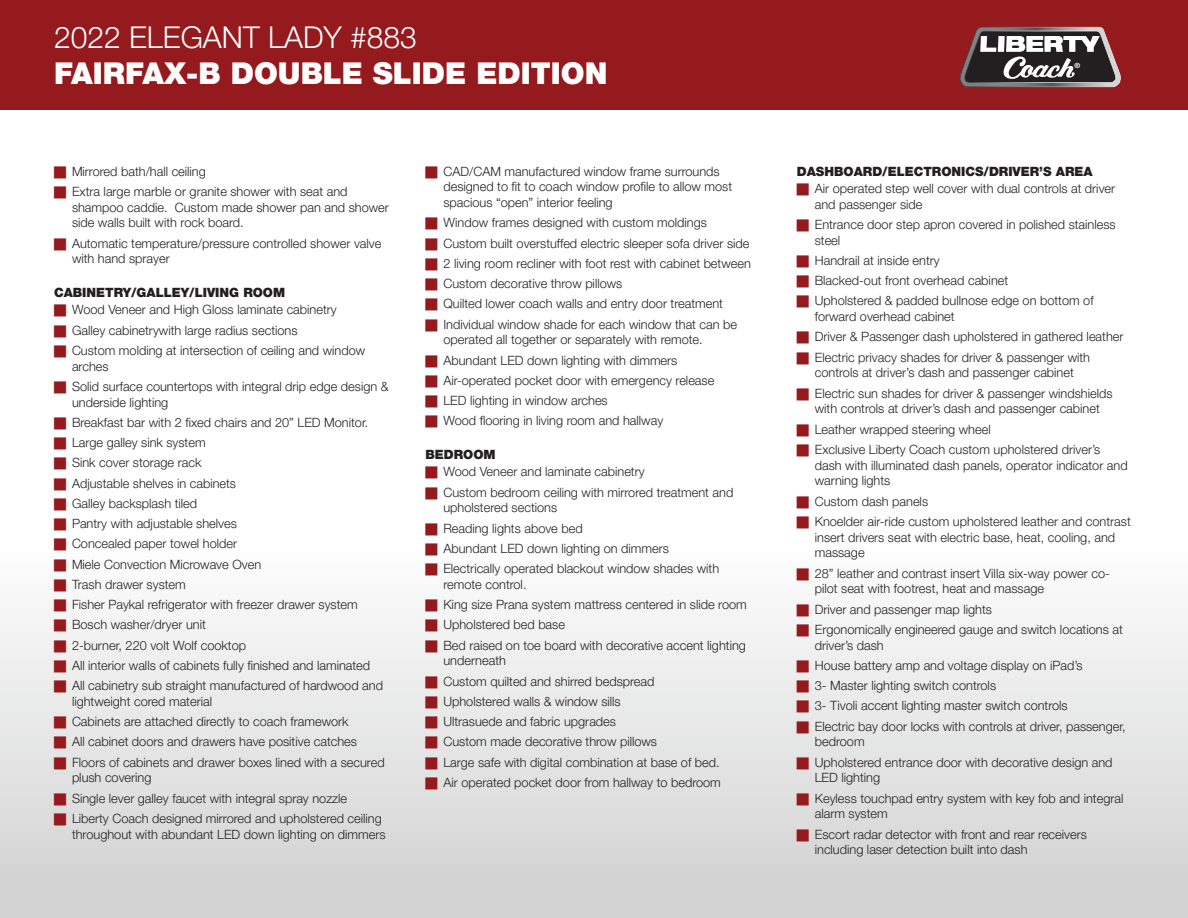
<style>
.page{position:relative;width:1188px;height:918px;background:#fff}
.page>*{position:absolute;margin:0;border:0;box-sizing:border-box;transform-origin:0 0}
.t1{font:900 30px "Helvetica Neue LT Pro";color:#fff}
.t2{font:300 30px "Helvetica Neue LT Pro";color:#fff}
.t3{font:300 12.75px/15.8px "Helvetica Neue LT Pro";color:#231f20}
.Categories{font:900 12.75px "Helvetica Neue LT Pro";color:#231f20}
.t4{font:700 7.2px "Helvetica Neue";color:#fff}
</style>
<div class="page">
<div style="left:0;top:0;width:1188px;height:110px;background:#951a1d"></div>
<svg style="left:960px;top:27px;width:161px;height:60px;background:#6f6162"></svg>
<div style="left:0;top:553px;width:1188px;height:365px;background:linear-gradient(to bottom,#fcfdfd,#d1d0d1)"></div>
<svg style="left:54px;top:559px;width:12px;height:12px"></svg>
<svg style="left:54px;top:579px;width:12px;height:12px"></svg>
<svg style="left:54px;top:599px;width:12px;height:12px"></svg>
<svg style="left:54px;top:620px;width:12px;height:12px"></svg>
<svg style="left:54px;top:640px;width:12px;height:12px"></svg>
<svg style="left:54px;top:660px;width:12px;height:12px"></svg>
<svg style="left:54px;top:680px;width:12px;height:12px"></svg>
<svg style="left:54px;top:716px;width:12px;height:12px"></svg>
<svg style="left:54px;top:737px;width:12px;height:12px"></svg>
<svg style="left:54px;top:757px;width:12px;height:12px"></svg>
<svg style="left:54px;top:793px;width:12px;height:12px"></svg>
<svg style="left:54px;top:813px;width:12px;height:12px"></svg>
<svg style="left:425px;top:553px;width:12px;height:2px"></svg>
<svg style="left:425px;top:563px;width:12px;height:12px"></svg>
<svg style="left:425px;top:599px;width:12px;height:12px"></svg>
<svg style="left:425px;top:620px;width:12px;height:12px"></svg>
<svg style="left:425px;top:640px;width:12px;height:12px"></svg>
<svg style="left:425px;top:676px;width:12px;height:12px"></svg>
<svg style="left:425px;top:696px;width:12px;height:12px"></svg>
<svg style="left:425px;top:716px;width:12px;height:12px"></svg>
<svg style="left:425px;top:737px;width:12px;height:12px"></svg>
<svg style="left:425px;top:757px;width:12px;height:12px"></svg>
<svg style="left:425px;top:777px;width:12px;height:12px"></svg>
<svg style="left:797px;top:568px;width:12px;height:12px"></svg>
<svg style="left:797px;top:604px;width:12px;height:12px"></svg>
<svg style="left:797px;top:624px;width:12px;height:12px"></svg>
<svg style="left:797px;top:660px;width:12px;height:12px"></svg>
<svg style="left:797px;top:680px;width:12px;height:12px"></svg>
<svg style="left:797px;top:701px;width:12px;height:12px"></svg>
<svg style="left:797px;top:721px;width:12px;height:12px"></svg>
<svg style="left:797px;top:757px;width:12px;height:12px"></svg>
<svg style="left:797px;top:793px;width:12px;height:12px"></svg>
<svg style="left:797px;top:829px;width:12px;height:12px"></svg>
<h1 class="t2" style="left:54px;top:19px;width:364px">2022 ELEGANT LADY #883</h1>
<h1 class="t1" style="left:54px;top:55px;width:555px">FAIRFAX-B DOUBLE SLIDE EDITION</h1>
<p class="t4" style="left:1075px;top:61px;width:7px">®</p>
<p class="t3" style="left:72px;top:163px;width:135px">Mirrored bath/hall ceiling</p>
<p class="t3" style="left:72px;top:183px;width:318px">Extra large marble or granite shower with seat and shampoo caddie. Custom made shower pan and shower side walls built with rock board.</p>
<p class="t3" style="left:72px;top:235px;width:311px">Automatic temperature/pressure controlled shower valve with hand sprayer</p>
<p class="Categories" style="left:54px;top:285px;width:233px">CABINETRY/GALLEY/LIVING ROOM</p>
<p class="t3" style="left:72px;top:302px;width:266px">Wood Veneer and High Gloss laminate cabinetry</p>
<p class="t3" style="left:72px;top:322px;width:227px">Galley cabinetrywith large radius sections</p>
<p class="t3" style="left:72px;top:342px;width:295px">Custom molding at intersection of ceiling and window arches</p>
<p class="t3" style="left:72px;top:378px;width:318px">Solid surface countertops with integral drip edge design &amp; underside lighting</p>
<p class="t3" style="left:72px;top:414px;width:298px">Breakfast bar with 2 fixed chairs and 20” LED Monitor.</p>
<p class="t3" style="left:72px;top:434px;width:135px">Large galley sink system</p>
<p class="t3" style="left:72px;top:455px;width:131px">Sink cover storage rack</p>
<p class="t3" style="left:72px;top:475px;width:166px">Adjustable shelves in cabinets</p>
<p class="t3" style="left:72px;top:495px;width:127px">Galley backsplash tiled</p>
<p class="t3" style="left:72px;top:515px;width:166px">Pantry with adjustable shelves</p>
<p class="t3" style="left:72px;top:536px;width:167px">Concealed paper towel holder</p>
<p class="t3" style="left:72px;top:556px;width:191px">Miele Convection Microwave Oven</p>
<p class="t3" style="left:72px;top:576px;width:115px">Trash drawer system</p>
<p class="t3" style="left:72px;top:596px;width:287px">Fisher Paykal refrigerator with freezer drawer system</p>
<p class="t3" style="left:72px;top:617px;width:135px">Bosch washer/dryer unit</p>
<p class="t3" style="left:72px;top:637px;width:176px">2-burner, 220 volt Wolf cooktop</p>
<p class="t3" style="left:72px;top:657px;width:300px">All interior walls of cabinets fully finished and laminated</p>
<p class="t3" style="left:72px;top:677px;width:313px">All cabinetry sub straight manufactured of hardwood and lightweight cored material</p>
<p class="t3" style="left:72px;top:713px;width:278px">Cabinets are attached directly to coach framework</p>
<p class="t3" style="left:72px;top:734px;width:287px">All cabinet doors and drawers have positive catches</p>
<p class="t3" style="left:72px;top:754px;width:314px">Floors of cabinets and drawer boxes lined with a secured plush covering</p>
<p class="t3" style="left:72px;top:790px;width:277px">Single lever galley faucet with integral spray nozzle</p>
<p class="t3" style="left:72px;top:810px;width:315px">Liberty Coach designed mirrored and upholstered ceiling throughout with abundant LED down lighting on dimmers</p>
<p class="t3" style="left:443px;top:163px;width:290px">CAD/CAM manufactured window frame surrounds designed to fit to coach window profile to allow most spacious “open” interior feeling</p>
<p class="t3" style="left:443px;top:215px;width:265px">Window frames designed with custom moldings</p>
<p class="t3" style="left:443px;top:235px;width:308px">Custom built overstuffed electric sleeper sofa driver side</p>
<p class="t3" style="left:443px;top:255px;width:309px">2 living room recliner with foot rest with cabinet between</p>
<p class="t3" style="left:443px;top:275px;width:181px">Custom decorative throw pillows</p>
<p class="t3" style="left:443px;top:296px;width:281px">Quilted lower coach walls and entry door treatment</p>
<p class="t3" style="left:443px;top:316px;width:295px">Individual window shade for each window that can be operated all together or separately with remote.</p>
<p class="t3" style="left:443px;top:352px;width:236px">Abundant LED down lighting with dimmers</p>
<p class="t3" style="left:443px;top:372px;width:272px">Air-operated pocket door with emergency release</p>
<p class="t3" style="left:443px;top:392px;width:166px">LED lighting in window arches</p>
<p class="t3" style="left:443px;top:413px;width:221px">Wood flooring in living room and hallway</p>
<p class="Categories" style="left:425px;top:447px;width:72px">BEDROOM</p>
<p class="t3" style="left:443px;top:464px;width:203px">Wood Veneer and laminate cabinetry</p>
<p class="t3" style="left:443px;top:484px;width:292px">Custom bedroom ceiling with mirrored treatment and upholstered sections</p>
<p class="t3" style="left:443px;top:520px;width:141px">Reading lights above bed</p>
<p class="t3" style="left:443px;top:540px;width:227px">Abundant LED down lighting on dimmers</p>
<p class="t3" style="left:443px;top:560px;width:277px">Electrically operated blackout window shades with remote control.</p>
<p class="t3" style="left:443px;top:596px;width:305px">King size Prana system mattress centered in slide room</p>
<p class="t3" style="left:443px;top:617px;width:123px">Upholstered bed base</p>
<p class="t3" style="left:443px;top:637px;width:304px">Bed raised on toe board with decorative accent lighting underneath</p>
<p class="t3" style="left:443px;top:673px;width:213px">Custom quilted and shirred bedspread</p>
<p class="t3" style="left:443px;top:693px;width:179px">Upholstered walls &amp; window sills</p>
<p class="t3" style="left:443px;top:713px;width:174px">Ultrasuede and fabric upgrades</p>
<p class="t3" style="left:443px;top:734px;width:215px">Custom made decorative throw pillows</p>
<p class="t3" style="left:443px;top:754px;width:278px">Large safe with digital combination at base of bed.</p>
<p class="t3" style="left:443px;top:774px;width:279px">Air operated pocket door from hallway to bedroom</p>
<p class="Categories" style="left:797px;top:163px;width:297px">DASHBOARD/ELECTRONICS/DRIVER’S AREA</p>
<p class="t3" style="left:815px;top:180px;width:302px">Air operated step well cover with dual controls at driver and passenger side</p>
<p class="t3" style="left:815px;top:216px;width:302px">Entrance door step apron covered in polished stainless steel</p>
<p class="t3" style="left:815px;top:252px;width:126px">Handrail at inside entry</p>
<p class="t3" style="left:815px;top:272px;width:195px">Blacked-out front overhead cabinet</p>
<p class="t3" style="left:815px;top:293px;width:280px">Upholstered &amp; padded bullnose edge on bottom of forward overhead cabinet</p>
<p class="t3" style="left:815px;top:329px;width:310px">Driver &amp; Passenger dash upholstered in gathered leather</p>
<p class="t3" style="left:815px;top:349px;width:277px">Electric privacy shades for driver &amp; passenger with controls at driver’s dash and passenger cabinet</p>
<p class="t3" style="left:815px;top:385px;width:299px">Electric sun shades for driver &amp; passenger windshields with controls at driver’s dash and passenger cabinet</p>
<p class="t3" style="left:815px;top:421px;width:177px">Leather wrapped steering wheel</p>
<p class="t3" style="left:815px;top:441px;width:314px">Exclusive Liberty Coach custom upholstered driver’s dash with illuminated dash panels, operator indicator and warning lights</p>
<p class="t3" style="left:815px;top:493px;width:115px">Custom dash panels</p>
<p class="t3" style="left:815px;top:513px;width:317px">Knoelder air-ride custom upholstered leather and contrast insert drivers seat with electric base, heat, cooling, and massage</p>
<p class="t3" style="left:815px;top:565px;width:297px">28” leather and contrast insert Villa six-way power co&shy;pilot seat with footrest, heat and massage</p>
<p class="t3" style="left:815px;top:601px;width:179px">Driver and passenger map lights</p>
<p class="t3" style="left:815px;top:621px;width:310px">Ergonomically engineered gauge and switch locations at driver’s dash</p>
<p class="t3" style="left:815px;top:657px;width:269px">House battery amp and voltage display on iPad’s</p>
<p class="t3" style="left:815px;top:677px;width:183px">3- Master lighting switch controls</p>
<p class="t3" style="left:815px;top:698px;width:254px">3- Tivoli accent lighting master switch controls</p>
<p class="t3" style="left:815px;top:718px;width:313px">Electric bay door locks with controls at driver, passenger, bedroom</p>
<p class="t3" style="left:815px;top:754px;width:299px">Upholstered entrance door with decorative design and<br>LED lighting</p>
<p class="t3" style="left:815px;top:790px;width:310px">Keyless touchpad entry system with key fob and integral alarm system</p>
<p class="t3" style="left:815px;top:826px;width:274px">Escort radar detector with front and rear receivers including laser detection built into dash</p>
</div>
